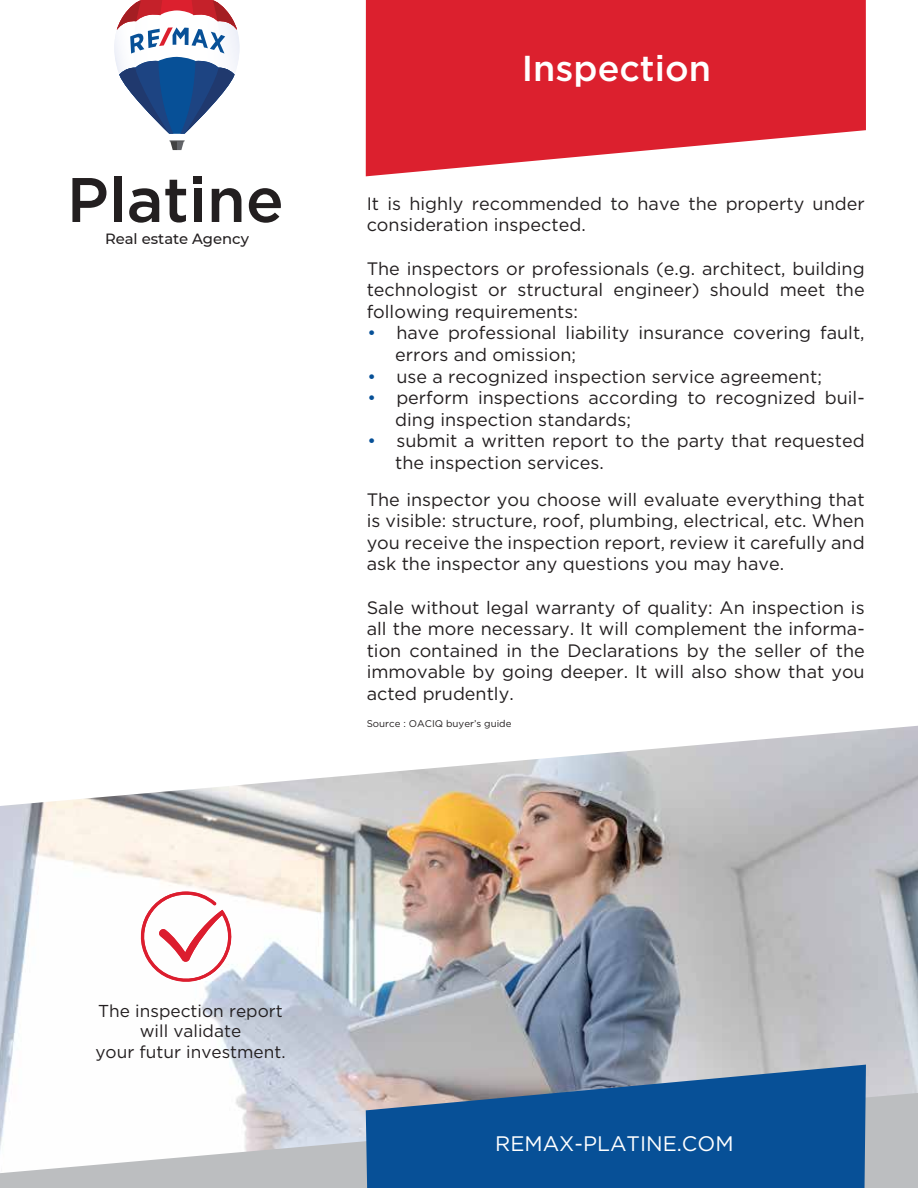
<style>
.page{position:relative;width:918px;height:1188px;background:#fff}
.page>*{position:absolute;margin:0;border:0;box-sizing:border-box;transform-origin:0 0}
.t1{font:500 36px "Gotham";color:#fff}
.t2{font:21px "Gotham";color:#fff}
.t3{font:18px/21.6px "Gotham";color:#231f20}
.t4{font:17.25px/20.7px "Gotham";color:#231f20;text-align:center}
.t5{font:500 14.85px "Montserrat";color:#231f20}
.t6{font:9.75px "Gotham";color:#231f20}
.s1{color:#075097}
</style>
<div class="page">
<div style="left:0;top:858px;width:918px;height:330px;background:#bcbec0"></div>
<img style="left:0;top:726px;width:918px;height:447px">
<svg style="left:366px;top:1065px;width:500px;height:123px;background:#25609a"></svg>
<svg style="left:366px;top:0;width:500px;height:176px;background:#e03c48"></svg>
<svg style="left:130px;top:891px;width:105px;height:98px;background:#f6dadd"></svg>
<svg style="left:114px;top:0;width:126px;height:151px"></svg>
<div style="left:194px;top:177px;width:8px;height:7px;background:#231f20"></div>
<svg style="left:249px;top:188px;width:32px;height:35px"></svg>
<div style="left:194px;top:189px;width:8px;height:33px;background:#231f20"></div>
<svg style="left:129px;top:188px;width:30px;height:35px"></svg>
<svg style="left:212px;top:188px;width:29px;height:34px"></svg>
<div style="left:114px;top:176px;width:8px;height:46px;background:#231f20"></div>
<svg style="left:165px;top:180px;width:21px;height:43px"></svg>
<svg style="left:72px;top:178px;width:34px;height:44px"></svg>
<p class="t5" style="left:105px;top:228px;width:145px">Real estate Agency</p>
<h1 class="t1" style="left:522px;top:45px;width:191px">Inspection</h1>
<p class="t3" style="left:367px;top:192px;width:500px">It is highly recommended to have the property under consideration inspected.</p>
<p class="t3" style="left:367px;top:257px;width:500px;text-align:justify">The inspectors or professionals (e.g. architect, building technologist or structural engineer) should meet the following requirements:</p>
<p class="t3" style="left:395px;top:322px;width:471px;text-indent:-28px"><span class="s1">•</span> have professional liability insurance covering fault, errors and omission;</p>
<p class="t3" style="left:368px;top:365px;width:456px"><span class="s1">•</span> use a recognized inspection service agreement;</p>
<p class="t3" style="left:395px;top:387px;width:471px;text-indent:-28px"><span class="s1">•</span> perform inspections according to recognized buil&shy;ding inspection standards;</p>
<p class="t3" style="left:395px;top:430px;width:471px;text-indent:-28px"><span class="s1">•</span> submit a written report to the party that requested the inspection services.</p>
<p class="t3" style="left:367px;top:488px;width:499px;text-align:justify">The inspector you choose will evaluate everything that is visible: structure, roof, plumbing, electrical, etc. When you receive the inspection report, review it carefully and ask the inspector any questions you may have.</p>
<p class="t3" style="left:367px;top:596px;width:500px;text-align:justify">Sale without legal warranty of quality: An inspection is all the more necessary. It will complement the informa&shy;tion contained in the Declarations by the seller of the immovable by going deeper. It will also show that you acted prudently.</p>
<p class="t6" style="left:367px;top:717px;width:146px">Source : OACIQ buyer’s guide</p>
<p class="t4" style="left:95px;top:1000px;width:192px">The inspection report will validate<br>your futur investment.</p>
<p class="t2" style="left:495px;top:1130px;width:240px">REMAX-PLATINE.COM</p>
</div>
